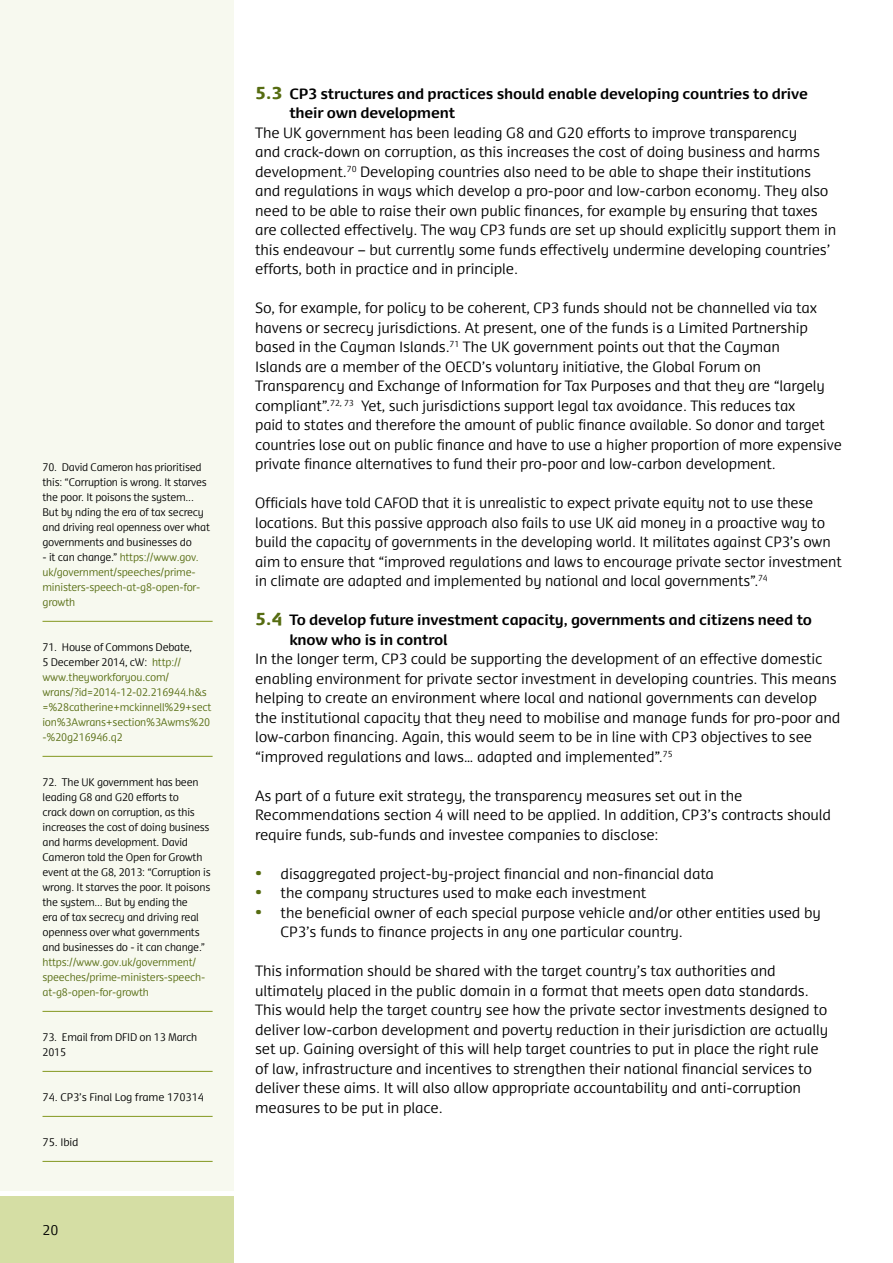
<style>
.page{position:relative;width:893px;height:1263px;background:#fff}
.page>*{position:absolute;margin:0;border:0;box-sizing:border-box;transform-origin:0 0}
.t1{font:300 14.25px/19.5px "Dancer TF";letter-spacing:-.01em;color:#000}
.t2{font:700 14.25px/19.5px "Dancer TF";letter-spacing:-.01em;color:#000}
.t3{font:300 13.5px "Dancer TF";color:#000}
.t4{font:300 10.5px/15px "Dancer TF";letter-spacing:-.02em;color:#000}
.t5{font:300 10.5px/15px "Dancer TF";letter-spacing:-.02em;color:#566c11}
.s1{color:#000}
.s2{font-weight:900;font-size:16.5px;color:#566c11}
</style>
<div class="page">
<div style="left:0;top:0;width:234px;height:1191px;background:#f7f9ef"></div>
<div style="left:0;top:1196px;width:234px;height:67px;background:#d5dea4"></div>
<hr style="left:43px;top:621px;width:170px;height:1px;background:#83981f">
<hr style="left:43px;top:756px;width:170px;height:1px;background:#83981f">
<hr style="left:43px;top:1011px;width:170px;height:1px;background:#83981f">
<hr style="left:43px;top:1071px;width:170px;height:1px;background:#83981f">
<hr style="left:43px;top:1116px;width:170px;height:1px;background:#83981f">
<hr style="left:43px;top:1161px;width:170px;height:1px;background:#83981f">
<p class="t4" style="left:43px;top:459px;width:169px">70. David Cameron has prioritised this: “Corruption is wrong. It starves the poor. It poisons the system...<br>But by nding the era of tax secrecy and driving real openness over what governments and businesses do</p>
<p class="t5" style="left:43px;top:549px;width:159px"><span class="s1">- it can change.”</span> https://www.gov. uk/government/speeches/prime&shy;ministers-speech-at-g8-open-for&shy;growth</p>
<p class="t5" style="left:43px;top:639px;width:170px"><span class="s1">71. House of Commons Debate,<br>5 December 2014, cW:</span> http:// www.theyworkforyou.com/ wrans/?id=2014-12-02.216944.h&amp;s =%28catherine+mckinnell%29+sect ion%3Awrans+section%3Awms%20 -%20g216946.q2</p>
<p class="t4" style="left:43px;top:774px;width:170px">72. The UK government has been leading G8 and G20 efforts to<br>crack down on corruption, as this increases the cost of doing business and harms development. David<br>Cameron told the Open for Growth event at the G8, 2013: “Corruption is wrong. It starves the poor. It poisons the system... But by ending the<br>era of tax secrecy and driving real openness over what governments and businesses do - it can change.”</p>
<p class="t5" style="left:43px;top:954px;width:164px">https://www.gov.uk/government/ speeches/prime-ministers-speech&shy;at-g8-open-for-growth</p>
<p class="t4" style="left:43px;top:1029px;width:156px">73. Email from DFID on 13 March<br>2015</p>
<p class="t4" style="left:43px;top:1089px;width:163px">74. CP3’s Final Log frame 170314</p>
<p class="t4" style="left:43px;top:1134px;width:37px">75. Ibid</p>
<p class="t3" style="left:43px;top:1222px;width:17px">20</p>
<p class="t2" style="left:289px;top:83px;width:520px;text-indent:-34px"><span class="s2">5.3</span> CP3 structures and practices should enable developing countries to drive their own development</p>
<p class="t1" style="left:255px;top:122px;width:583px">The UK government has been leading G8 and G20 efforts to improve transparency<br>and crack-down on corruption, as this increases the cost of doing business and harms development.<sup>70</sup> Developing countries also need to be able to shape their institutions and regulations in ways which develop a pro-poor and low-carbon economy. They also need to be able to raise their own public finances, for example by ensuring that taxes are collected effectively. The way CP3 funds are set up should explicitly support them in this endeavour – but currently some funds effectively undermine developing countries’ efforts, both in practice and in principle.</p>
<p class="t1" style="left:255px;top:298px;width:588px">So, for example, for policy to be coherent, CP3 funds should not be channelled via tax havens or secrecy jurisdictions. At present, one of the funds is a Limited Partnership based in the Cayman Islands.<sup>71</sup> The UK government points out that the Cayman<br>Islands are a member of the OECD’s voluntary initiative, the Global Forum on Transparency and Exchange of Information for Tax Purposes and that they are “largely compliant”.<sup>72,</sup> <sup>73</sup> Yet, such jurisdictions support legal tax avoidance. This reduces tax<br>paid to states and therefore the amount of public finance available. So donor and target countries lose out on public finance and have to use a higher proportion of more expensive private finance alternatives to fund their pro-poor and low-carbon development.</p>
<p class="t1" style="left:255px;top:493px;width:588px">Officials have told CAFOD that it is unrealistic to expect private equity not to use these locations. But this passive approach also fails to use UK aid money in a proactive way to build the capacity of governments in the developing world. It militates against CP3’s own aim to ensure that “improved regulations and laws to encourage private sector investment in climate are adapted and implemented by national and local governments”.<sup>74</sup></p>
<p class="t2" style="left:289px;top:610px;width:524px;text-indent:-34px"><span class="s2">5.4</span> To develop future investment capacity, governments and citizens need to know who is in control</p>
<p class="t1" style="left:255px;top:649px;width:587px">In the longer term, CP3 could be supporting the development of an effective domestic enabling environment for private sector investment in developing countries. This means helping to create an environment where local and national governments can develop the institutional capacity that they need to mobilise and manage funds for pro-poor and low-carbon financing. Again, this would seem to be in line with CP3 objectives to see “improved regulations and laws… adapted and implemented”.<sup>75</sup></p>
<p class="t1" style="left:255px;top:785px;width:578px">As part of a future exit strategy, the transparency measures set out in the<br>Recommendations section 4 will need to be applied. In addition, CP3’s contracts should require funds, sub-funds and investee companies to disclose:</p>
<p class="t1" style="left:255px;top:863px;width:460px"><span class="s2">•</span> disaggregated project-by-project financial and non-financial data</p>
<p class="t1" style="left:255px;top:883px;width:393px"><span class="s2">•</span> the company structures used to make each investment</p>
<p class="t1" style="left:281px;top:902px;width:542px;text-indent:-25px"><span class="s2">•</span> the beneficial owner of each special purpose vehicle and/or other entities used by<br>CP3’s funds to finance projects in any one particular country.</p>
<p class="t1" style="left:255px;top:961px;width:575px">This information should be shared with the target country’s tax authorities and ultimately placed in the public domain in a format that meets open data standards.<br>This would help the target country see how the private sector investments designed to deliver low-carbon development and poverty reduction in their jurisdiction are actually set up. Gaining oversight of this will help target countries to put in place the right rule of law, infrastructure and incentives to strengthen their national financial services to deliver these aims. It will also allow appropriate accountability and anti-corruption measures to be put in place.</p>
</div>
